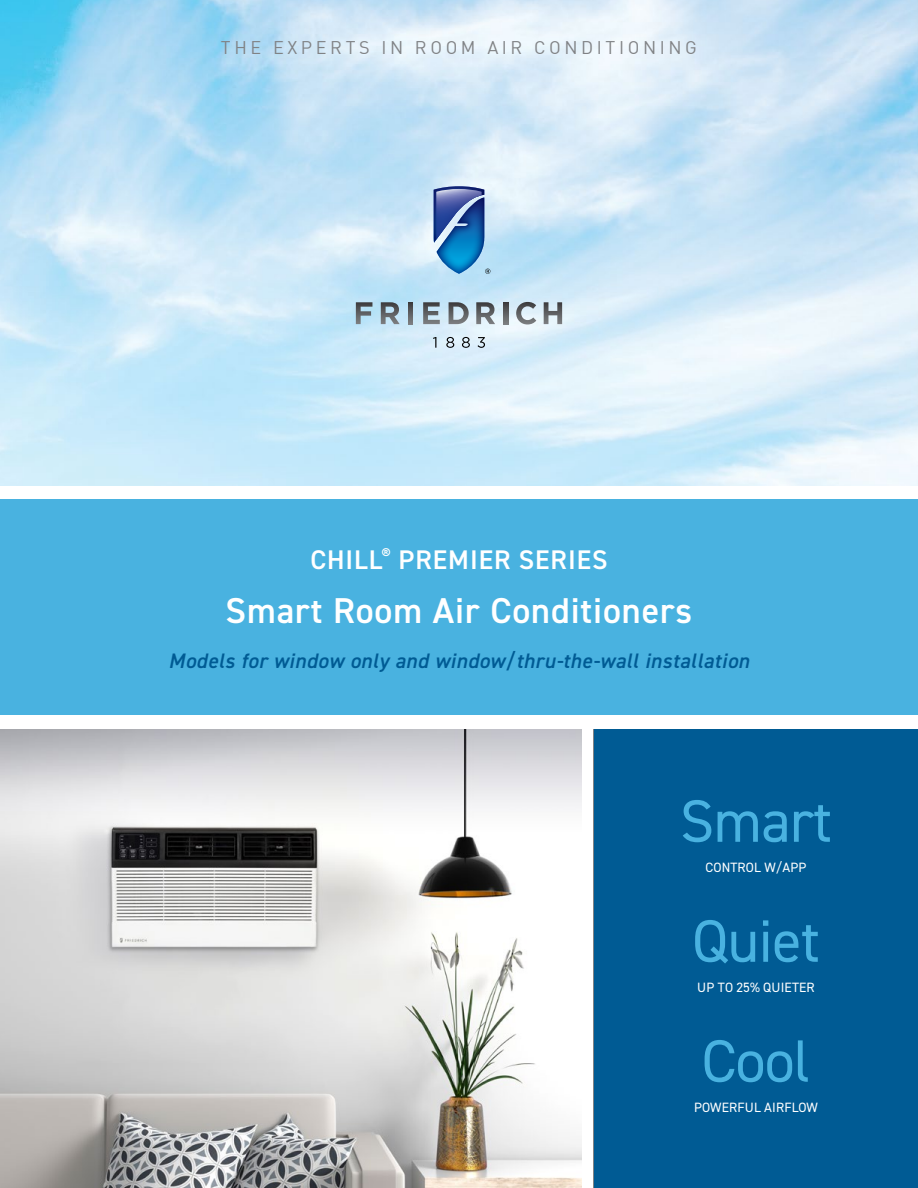
<style>
.page{position:relative;width:918px;height:1188px;background:#fff}
.page>*{position:absolute;margin:0;border:0;box-sizing:border-box;transform-origin:0 0}
.t1{font:60px "DIN2014";letter-spacing:-.01em;color:#49b2e0}
.t2{font:600 36px "DIN2014";letter-spacing:.025em;color:#fff}
.t3{font:600 27px "DIN2014";letter-spacing:.035em;color:#fff}
.t4{font:italic 600 21px "DIN2014";letter-spacing:.025em;color:#005b94}
.t5{font:18px "DIN";letter-spacing:.2em;color:#808285}
.t6{font:13.5px "DIN2014";letter-spacing:.01em;color:#fff}
</style>
<div class="page">
<img style="left:0;top:0;width:918px;height:486px">
<div style="left:0;top:500px;width:918px;height:216px;background:#49b2e0"></div>
<svg style="left:434px;top:186px;width:56px;height:88px;background:#5489c0"></svg>
<svg style="left:356px;top:302px;width:16px;height:22px"></svg>
<svg style="left:381px;top:302px;width:19px;height:22px"></svg>
<svg style="left:408px;top:302px;width:5px;height:22px"></svg>
<svg style="left:423px;top:302px;width:17px;height:22px"></svg>
<svg style="left:449px;top:302px;width:20px;height:22px"></svg>
<svg style="left:476px;top:302px;width:19px;height:22px"></svg>
<svg style="left:504px;top:302px;width:4px;height:22px"></svg>
<svg style="left:516px;top:302px;width:20px;height:23px"></svg>
<svg style="left:544px;top:302px;width:18px;height:22px"></svg>
<svg style="left:433px;top:337px;width:52px;height:11px"></svg>
<div style="left:594px;top:729px;width:324px;height:459px;background:#005b94"></div>
<img style="left:0;top:729px;width:581px;height:459px">
<p class="t5" style="left:221px;top:36px;width:478px">THE EXPERTS IN ROOM AIR CONDITIONING</p>
<p class="t3" style="left:310px;top:541px;width:299px">CHILL<sup>®</sup> PREMIER SERIES</p>
<h2 class="t2" style="left:226px;top:587px;width:468px">Smart Room Air Conditioners</h2>
<p class="t4" style="left:169px;top:646px;width:582px">Models for window only and window/thru-the-wall installation</p>
<h1 class="t1" style="left:680px;top:784px;width:153px">Smart</h1>
<p class="t6" style="left:706px;top:859px;width:102px">CONTROL W/APP</p>
<h1 class="t1" style="left:692px;top:904px;width:129px">Quiet</h1>
<p class="t6" style="left:697px;top:979px;width:119px">UP TO 25% QUIETER</p>
<h1 class="t1" style="left:702px;top:1024px;width:110px">Cool</h1>
<p class="t6" style="left:694px;top:1099px;width:125px">POWERFUL AIRFLOW</p>
</div>
